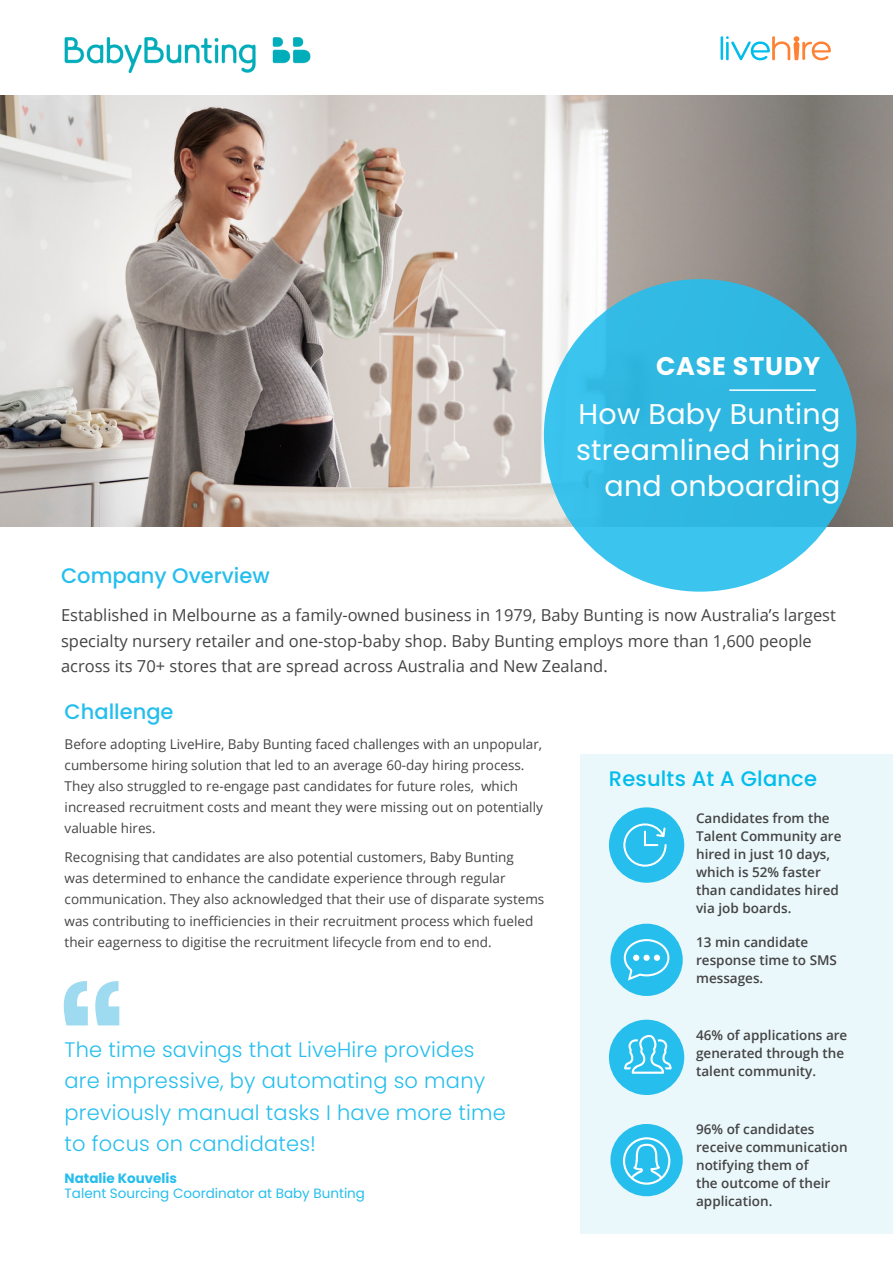
<style>
.page{position:relative;width:893px;height:1263px;background:#fff}
.page>*{position:absolute;margin:0;border:0;box-sizing:border-box;transform-origin:0 0}
.Stats{font:28.5px/36px "Poppins";letter-spacing:.01em;color:#fff;text-align:right}
.Body_Text{font:700 25.5px "Poppins";letter-spacing:.03em;color:#fff}
.Body_Text-2{font:300 21px/31.5px "Poppins";letter-spacing:.01em;color:#25beed}
.t1{font:500 21px "Poppins";color:#25beed}
.Body_Text-3{font:500 21px "Poppins";letter-spacing:.01em;color:#00bdeb}
.t2{font:16.5px/25.5px "Open Sans";color:#444}
.Body_Text-4{font:13.5px/21px "Open Sans";color:#444}
.Body_Text-5{font:600 13.5px/18px "Open Sans";color:#444}
.Body_Text-6{font:13.5px "Poppins";color:#25beed}
.Body_Text-7{font:700 13.5px "Poppins";color:#25beed}
</style>
<div class="page">
<hr style="left:720px;top:36px;width:3px;height:24px;background:#00bdeb">
<svg style="left:726px;top:36px;width:105px;height:25px"></svg>
<img style="left:0;top:95px;width:893px;height:432px">
<div style="left:544px;top:279px;width:312px;height:313px;background:linear-gradient(to right,#39c1eb,#2cb5de);border-radius:50%"></div>
<hr style="left:729px;top:389px;width:87px;height:2px;background:#fff">
<div style="left:580px;top:754px;width:313px;height:479px;background:#eaf7fb"></div>
<div style="left:609px;top:807px;width:75px;height:76px;background:#25beed;border-radius:50%"></div>
<div style="left:609px;top:1020px;width:75px;height:75px;background:#25beed;border-radius:50%"></div>
<div style="left:610px;top:924px;width:73px;height:72px;background:#25beed;border-radius:50%"></div>
<div style="left:610px;top:1124px;width:73px;height:72px;background:#25beed;border-radius:50%"></div>
<svg style="left:623px;top:823px;width:44px;height:44px"></svg>
<svg style="left:624px;top:939px;width:45px;height:41px"></svg>
<svg style="left:609px;top:1035px;width:63px;height:39px"></svg>
<svg style="left:623px;top:1137px;width:47px;height:48px"></svg>
<img style="left:65px;top:37px;width:245px;height:36px">
<svg style="left:64px;top:981px;width:55px;height:44px"></svg>
<p class="Body_Text" style="left:656px;top:351px;width:166px">CASE STUDY</p>
<p class="Stats" style="left:576px;top:396px;width:266px">How Baby Bunting streamlined hiring and onboarding</p>
<h1 class="t1" style="left:61px;top:563px;width:210px">Company Overview</h1>
<h1 class="t2" style="left:61px;top:602px;width:776px">Established in Melbourne as a family-owned business in 1979, Baby Bunting is now Australia’s largest specialty nursery retailer and one-stop-baby shop. Baby Bunting employs more than 1,600 people across its 70+ stores that are spread across Australia and New Zealand.</h1>
<h1 class="t1" style="left:65px;top:700px;width:110px">Challenge</h1>
<p class="Body_Text-4" style="left:65px;top:733px;width:480px">Before adopting LiveHire, Baby Bunting faced challenges with an unpopular, cumbersome hiring solution that led to an average 60-day hiring process.<br>They also struggled to re-engage past candidates for future roles, which increased recruitment costs and meant they were missing out on potentially valuable hires.</p>
<p class="Body_Text-4" style="left:65px;top:847px;width:481px">Recognising that candidates are also potential customers, Baby Bunting<br>was determined to enhance the candidate experience through regular communication. They also acknowledged that their use of disparate systems was contributing to inefficiencies in their recruitment process which fueled their eagerness to digitise the recruitment lifecycle from end to end.</p>
<p class="Body_Text-2" style="left:65px;top:1034px;width:443px">The time savings that LiveHire provides are impressive, by automating so many previously manual tasks I have more time to focus on candidates!</p>
<p class="Body_Text-7" style="left:65px;top:1171px;width:114px">Natalie Kouvelis</p>
<p class="Body_Text-6" style="left:65px;top:1186px;width:302px">Talent Sourcing Coordinator at Baby Bunting</p>
<p class="Body_Text-3" style="left:609px;top:767px;width:210px">Results At A Glance</p>
<p class="Body_Text-5" style="left:696px;top:808px;width:147px">Candidates from the<br>Talent Community are hired in just 10 days, which is 52% faster than candidates hired via job boards.</p>
<p class="Body_Text-5" style="left:696px;top:933px;width:142px">13 min candidate response time to SMS messages.</p>
<p class="Body_Text-5" style="left:696px;top:1025px;width:153px">46% of applications are generated through the talent community.</p>
<p class="Body_Text-5" style="left:696px;top:1120px;width:153px">96% of candidates receive communication notifying them of<br>the outcome of their application.</p>
</div>
